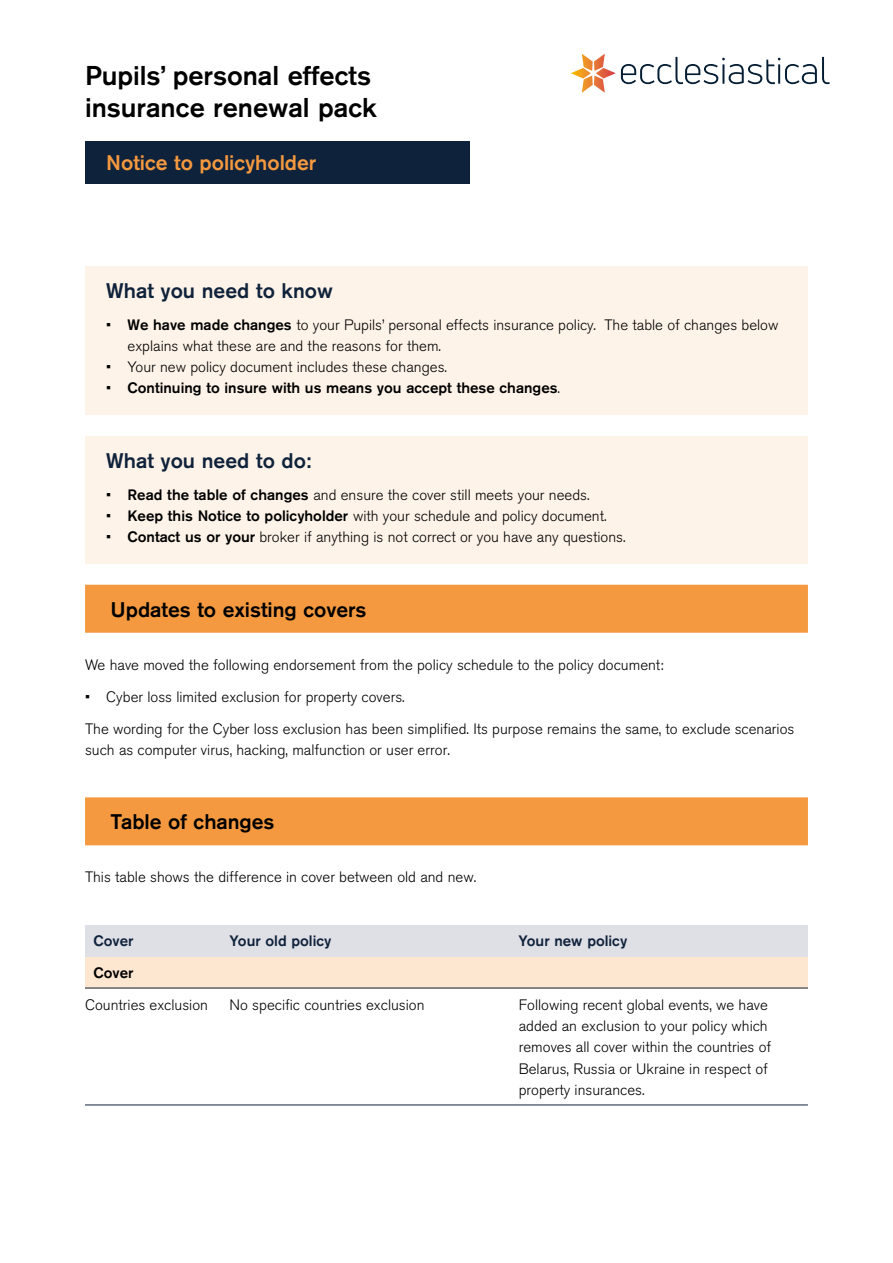
<style>
.page{position:relative;width:893px;height:1263px;background:#fff}
.page>*{position:absolute;margin:0;border:0;box-sizing:border-box;transform-origin:0 0}
.t1{font:500 27px/32px "Akzidenz Grotesk BQ";color:#000}
.t2{font:500 21px "Akzidenz Grotesk BQ";color:#000}
.t3{font:500 21px "Akzidenz Grotesk BQ";color:#0f223b}
.t4{font:500 21px "Akzidenz Grotesk BQ";color:#f4993f}
.t5{font:300 15px/21.3px "Akzidenz Grotesk BQ";color:#000}
.t6{font:500 15px "Akzidenz Grotesk BQ";color:#000}
.t7{font:500 15px "Akzidenz Grotesk BQ";color:#0f223b}
.s1{font-weight:500}
.s2{font-weight:300}
</style>
<div class="page">
<div style="left:85px;top:957px;width:723px;height:32px;background:#fee7d1"></div>
<div style="left:85px;top:141px;width:385px;height:43px;background:#0f223b"></div>
<div style="left:85px;top:436px;width:723px;height:127px;background:#fef3e8"></div>
<div style="left:85px;top:266px;width:723px;height:149px;background:#fef3e8"></div>
<svg style="left:571px;top:54px;width:259px;height:39px"></svg>
<hr style="left:85px;top:988px;width:723px;height:1px;background:#0f223b">
<hr style="left:85px;top:1104px;width:723px;height:1px;background:#0f223b">
<div style="left:85px;top:925px;width:723px;height:32px;background:#dfdfe6"></div>
<div style="left:85px;top:585px;width:723px;height:48px;background:#f4993f"></div>
<div style="left:85px;top:797px;width:723px;height:48px;background:#f4993f"></div>
<h1 class="t1" style="left:85px;top:59px;width:293px">Pupils’ personal effects insurance renewal pack</h1>
<h2 class="t4" style="left:106px;top:150px;width:211px">Notice to policyholder</h2>
<h2 class="t3" style="left:106px;top:277px;width:228px">What you need to know</h2>
<p class="t5" style="left:128px;top:314px;width:652px;text-indent:-21px">• <span class="s1">We have made changes</span> to your Pupils’ personal effects insurance policy. The table of changes below explains what these are and the reasons for them.</p>
<p class="t5" style="left:106px;top:357px;width:342px">• Your new policy document includes these changes.</p>
<p class="t6" style="left:106px;top:379px;width:455px"><span class="s2">•</span> Continuing to insure with us means you accept these changes<span class="s2">.</span></p>
<h2 class="t3" style="left:106px;top:447px;width:207px">What you need to do:</h2>
<p class="t5" style="left:106px;top:484px;width:485px">• <span class="s1">Read the table of changes</span> and ensure the cover still meets your needs.</p>
<p class="t5" style="left:106px;top:505px;width:502px">• <span class="s1">Keep this Notice to policyholder</span> with your schedule and policy document.</p>
<p class="t5" style="left:106px;top:527px;width:521px">• <span class="s1">Contact us or your</span> broker if anything is not correct or you have any questions.</p>
<h2 class="t2" style="left:111px;top:596px;width:257px">Updates to existing covers</h2>
<p class="t5" style="left:85px;top:654px;width:580px">We have moved the following endorsement from the policy schedule to the policy document:</p>
<p class="t5" style="left:85px;top:681px;width:711px;line-height:32px">• Cyber loss limited exclusion for property covers.<br>The wording for the Cyber loss exclusion has been simplified. Its purpose remains the same, to exclude scenarios</p>
<p class="t5" style="left:85px;top:739px;width:366px">such as computer virus, hacking, malfunction or user error.</p>
<h2 class="t2" style="left:111px;top:809px;width:165px">Table of changes</h2>
<p class="t5" style="left:85px;top:867px;width:393px">This table shows the difference in cover between old and new.</p>
<p class="t7" style="left:94px;top:932px;width:41px">Cover</p>
<p class="t7" style="left:230px;top:932px;width:103px">Your old policy</p>
<p class="t7" style="left:519px;top:932px;width:110px">Your new policy</p>
<p class="t6" style="left:94px;top:964px;width:41px">Cover</p>
<p class="t5" style="left:85px;top:994px;width:125px">Countries exclusion</p>
<p class="t5" style="left:230px;top:994px;width:196px">No specific countries exclusion</p>
<p class="t5" style="left:519px;top:994px;width:254px">Following recent global events, we have added an exclusion to your policy which removes all cover within the countries of Belarus, Russia or Ukraine in respect of property insurances.</p>
</div>
